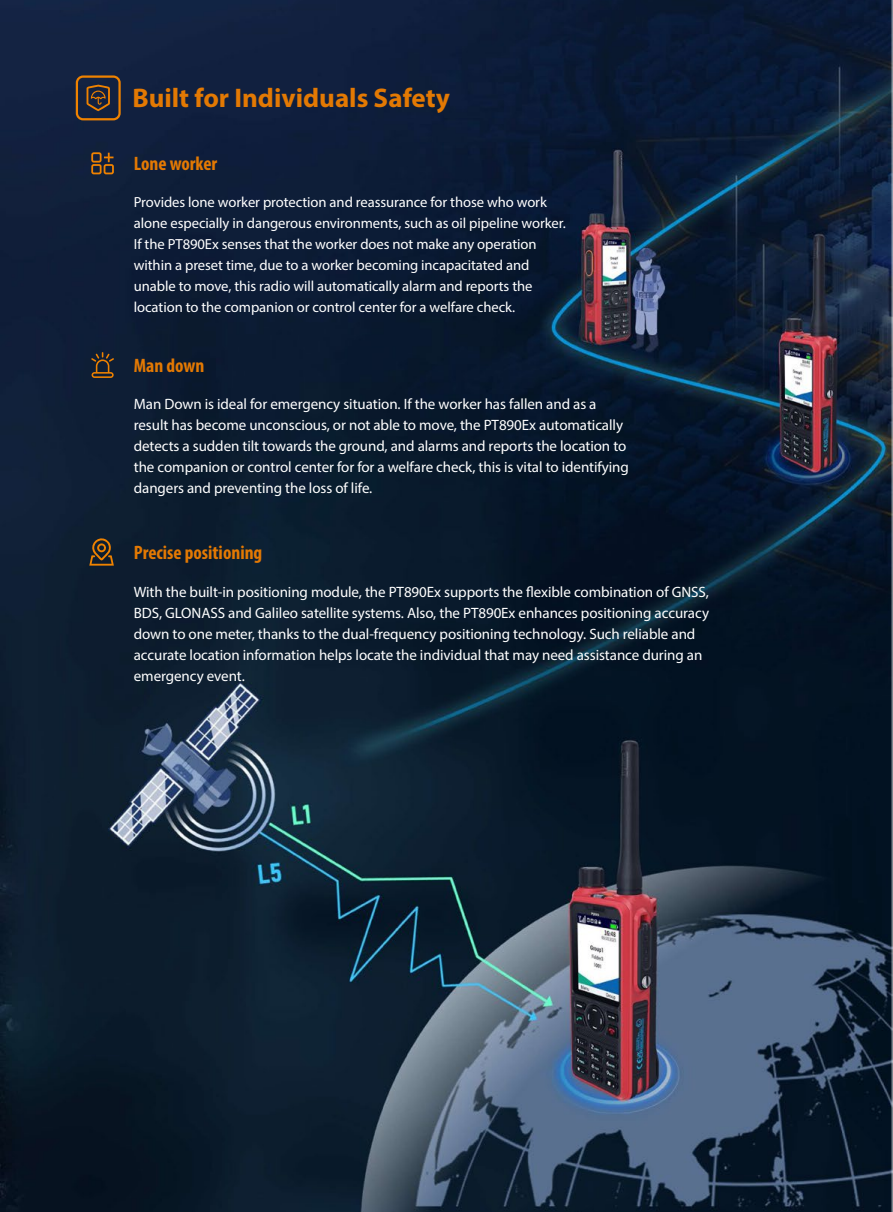
<style>
.page{position:relative;width:893px;height:1212px;background:#fff}
.page>*{position:absolute;margin:0;border:0;box-sizing:border-box;transform-origin:0 0}
.t1{font:700 27px "Myriad Pro";color:#e37903}
.t2{font:700 condensed 19.5px "Myriad Pro";color:#e37903}
.t3{font:15px/21px "Myriad Pro";letter-spacing:-.005em;color:#fff}
.t4{font:14.7px/21px "Myriad Pro";letter-spacing:-.005em;color:#fff}
</style>
<div class="page">
<img style="left:0;top:0;width:893px;height:1212px">
<div style="left:76px;top:75px;width:45px;height:45px;border:2px solid #ef8200;border-radius:6px"></div>
<svg style="left:87px;top:85px;width:23px;height:26px"></svg>
<div style="left:91px;top:164px;width:11px;height:10px;border:2px solid #ef8200;border-radius:2px"></div>
<div style="left:104px;top:164px;width:10px;height:10px;border:2px solid #ef8200;border-radius:2px"></div>
<div style="left:91px;top:152px;width:11px;height:11px;border:2px solid #ef8200;border-radius:2px"></div>
<svg style="left:104px;top:153px;width:9px;height:9px"></svg>
<svg style="left:91px;top:352px;width:23px;height:26px"></svg>
<svg style="left:89px;top:538px;width:25px;height:28px"></svg>
<h1 class="t1" style="left:132px;top:80px;width:319px">Built for Individuals Safety</h1>
<h2 class="t2" style="left:134px;top:152px;width:85px">Lone worker</h2>
<p class="t4" style="left:134px;top:192px;width:433px">Provides lone worker protection and reassurance for those who work alone especially in dangerous environments, such as oil pipeline worker.<br>If the PT890Ex senses that the worker does not make any operation within a preset time, due to a worker becoming incapacitated and unable to move, this radio will automatically alarm and reports the location to the companion or control center for a welfare check.</p>
<h2 class="t2" style="left:134px;top:353px;width:72px">Man down</h2>
<p class="t3" style="left:134px;top:393px;width:497px">Man Down is ideal for emergency situation. If the worker has fallen and as a result has become unconscious, or not able to move, the PT890Ex automatically detects a sudden tilt towards the ground, and alarms and reports the location to the companion or control center for for a welfare check, this is vital to identifying dangers and preventing the loss of life.</p>
<h2 class="t2" style="left:134px;top:541px;width:130px">Precise positioning</h2>
<p class="t3" style="left:134px;top:581px;width:577px">With the built-in positioning module, the PT890Ex supports the flexible combination of GNSS, BDS, GLONASS and Galileo satellite systems. Also, the PT890Ex enhances positioning accuracy down to one meter, thanks to the dual-frequency positioning technology. Such reliable and accurate location information helps locate the individual that may need assistance during an emergency event.</p>
</div>
